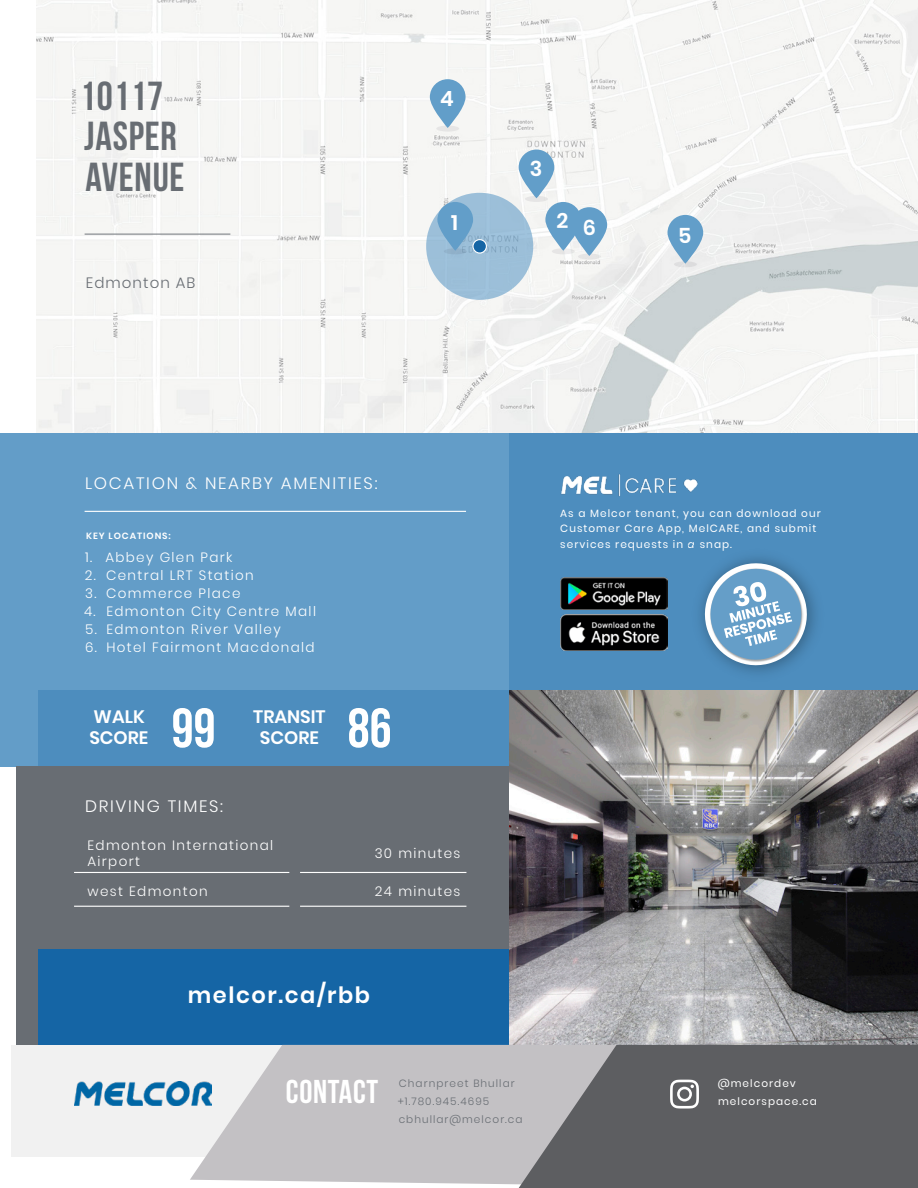
<style>
.page{position:relative;width:918px;height:1188px;background:#fff}
.page>*{position:absolute;margin:0;border:0;box-sizing:border-box;transform-origin:0 0}
.Heading_1_-_ASSET_NA{font:700 55.5px "Bebas Neue";color:#fff}
.Asset_Name_Page_2{font:700 40.5px "Bebas Neue";letter-spacing:.02em;color:#686d73}
.t1{font:700 33px "Bebas Neue";letter-spacing:.02em;color:#fff}
.Quick_Code_Heading{font:600 22.5px "Poppins";letter-spacing:.07em;color:#fff}
.t2{font:600 21px "Poppins";color:#fff}
.Heading_1_-_ASSET_NA-2{font:600 18px "Poppins";color:#fff}
.Heading_4_-_SECTIONS{font:300 16.5px "Poppins";letter-spacing:.1em;color:#fff}
.Address_Page_2{font:300 15px "Poppins";letter-spacing:.07em;color:#686d73}
.Driving_Times_Table{font:300 13.5px/16.5px "Poppins";letter-spacing:.1em;color:#fff}
.t3{font:10.5px/15.3px "Poppins";letter-spacing:.1em;color:#fff}
.t4{font:300 10.5px "Poppins";letter-spacing:.1em;color:#686d73}
.t5{font:600 9px "Poppins";letter-spacing:.1em;color:#fff}
</style>
<div class="page">
<img style="left:36px;top:0;width:882px;height:433px">
<div style="left:426px;top:193px;width:107px;height:107px;background:#9cbfd8;border-radius:50%"></div>
<svg style="left:473px;top:240px;width:13px;height:13px"></svg>
<div style="left:472px;top:239px;width:15px;height:15px;border:1px solid #fff;border-radius:50%"></div>
<svg style="left:444px;top:248px;width:23px;height:6px"></svg>
<svg style="left:437px;top:202px;width:36px;height:49px"></svg>
<div style="left:578px;top:254px;width:23px;height:6px;background:#e5e4e6;border-radius:50%"></div>
<svg style="left:571px;top:207px;width:36px;height:49px"></svg>
<div style="left:552px;top:248px;width:23px;height:6px;background:#e5e4e6;border-radius:50%"></div>
<svg style="left:545px;top:202px;width:36px;height:49px"></svg>
<div style="left:525px;top:196px;width:23px;height:6px;background:#e5e4e6;border-radius:50%"></div>
<svg style="left:519px;top:150px;width:35px;height:48px"></svg>
<div style="left:436px;top:126px;width:23px;height:6px;background:#e5e4e6;border-radius:50%"></div>
<svg style="left:430px;top:79px;width:36px;height:49px"></svg>
<div style="left:674px;top:261px;width:23px;height:6px;background:#dededf;border-radius:50%"></div>
<svg style="left:668px;top:215px;width:35px;height:49px"></svg>
<hr style="left:85px;top:233px;width:145px;height:2px;background:#686d73">
<div style="left:0;top:433px;width:918px;height:334px;background:#639dc8"></div>
<div style="left:16px;top:766px;width:495px;height:279px;background:#686d73"></div>
<div style="left:38px;top:950px;width:472px;height:95px;background:#1565a5"></div>
<div style="left:510px;top:434px;width:408px;height:258px;background:#4d8dbe"></div>
<div style="left:38px;top:691px;width:472px;height:75px;background:#4d8dbe"></div>
<hr style="left:85px;top:511px;width:381px;height:1px;background:#fff">
<hr style="left:74px;top:872px;width:216px;height:1px;background:#fff">
<hr style="left:74px;top:906px;width:216px;height:1px;background:#fff">
<hr style="left:300px;top:872px;width:166px;height:1px;background:#fff">
<hr style="left:300px;top:906px;width:166px;height:1px;background:#fff">
<img style="left:510px;top:691px;width:408px;height:354px">
<div style="left:11px;top:1045px;width:599px;height:111px;background:#f1f1f1"></div>
<svg style="left:190px;top:1045px;width:329px;height:140px;background:#cac8ca"></svg>
<svg style="left:519px;top:1045px;width:399px;height:143px;background:#6a6a6d"></svg>
<img style="left:74px;top:1081px;width:138px;height:25px">
<svg style="left:670px;top:1080px;width:29px;height:29px"></svg>
<svg style="left:700px;top:558px;width:112px;height:113px"></svg>
<img style="left:561px;top:474px;width:137px;height:23px">
<img style="left:560px;top:578px;width:107px;height:31px">
<img style="left:560px;top:615px;width:107px;height:35px">
<p class="Asset_Name_Page_2" style="left:80px;top:73px;width:85px">10117</p>
<p class="Asset_Name_Page_2" style="left:84px;top:114px;width:94px">JASPER</p>
<p class="Asset_Name_Page_2" style="left:86px;top:154px;width:101px">AVENUE</p>
<p class="Address_Page_2" style="left:86px;top:274px;width:111px">Edmonton AB</p>
<p class="t2" style="left:440px;top:87px;width:15px">4</p>
<p class="t2" style="left:530px;top:156px;width:14px">3</p>
<p class="t2" style="left:556px;top:208px;width:13px">2</p>
<p class="t2" style="left:451px;top:210px;width:8px">1</p>
<p class="t2" style="left:583px;top:215px;width:15px">6</p>
<p class="t2" style="left:678px;top:223px;width:15px">5</p>
<p class="Heading_4_-_SECTIONS" style="left:85px;top:474px;width:294px">LOCATION &amp; NEARBY AMENITIES:</p>
<p class="t5" style="left:86px;top:530px;width:86px">KEY LOCATIONS:</p>
<p class="Driving_Times_Table" style="left:85px;top:549px;width:149px">1. Abbey Glen Park</p>
<p class="Driving_Times_Table" style="left:85px;top:567px;width:170px">2. Central LRT Station</p>
<p class="Driving_Times_Table" style="left:85px;top:585px;width:157px">3. Commerce Place</p>
<p class="Driving_Times_Table" style="left:84px;top:603px;width:233px">4. Edmonton City Centre Mall</p>
<p class="Driving_Times_Table" style="left:85px;top:621px;width:197px">5. Edmonton River Valley</p>
<p class="Driving_Times_Table" style="left:85px;top:639px;width:231px">6. Hotel Fairmont Macdonald</p>
<p class="Heading_1_-_ASSET_NA-2" style="left:94px;top:706px;width:53px">WALK</p>
<p class="Heading_1_-_ASSET_NA-2" style="left:89px;top:728px;width:61px">SCORE</p>
<p class="Heading_1_-_ASSET_NA" style="left:172px;top:698px;width:45px">99</p>
<p class="Heading_1_-_ASSET_NA-2" style="left:253px;top:706px;width:74px">TRANSIT</p>
<p class="Heading_1_-_ASSET_NA-2" style="left:260px;top:728px;width:61px">SCORE</p>
<p class="Heading_1_-_ASSET_NA" style="left:348px;top:698px;width:45px">86</p>
<p class="t3" style="left:560px;top:506px;width:262px">As a Melcor tenant, you can download our<br>Customer Care App, MelCARE, and submit services requests in a snap.</p>
<p class="Heading_4_-_SECTIONS" style="left:85px;top:796px;width:139px">DRIVING TIMES:</p>
<p class="Driving_Times_Table" style="left:88px;top:837px;width:187px">Edmonton International<br>Airport</p>
<p class="Driving_Times_Table" style="left:375px;top:845px;width:87px">30 minutes</p>
<p class="Driving_Times_Table" style="left:88px;top:884px;width:122px">west Edmonton</p>
<p class="Driving_Times_Table" style="left:375px;top:884px;width:87px">24 minutes</p>
<p class="Quick_Code_Heading" style="left:188px;top:982px;width:184px">melcor.ca/rbb</p>
<p class="t4" style="left:399px;top:1077px;width:117px">Charnpreet Bhullar</p>
<p class="t4" style="left:398px;top:1095px;width:93px">+1.780.945.4695</p>
<p class="t4" style="left:399px;top:1113px;width:125px">cbhullar@melcor.ca</p>
<p class="t1" style="left:286px;top:1074px;width:94px">CONTACT</p>
<p class="t3" style="left:718px;top:1076px;width:80px">@melcordev</p>
<p class="t3" style="left:718px;top:1094px;width:100px">melcorspace.ca</p>
</div>
